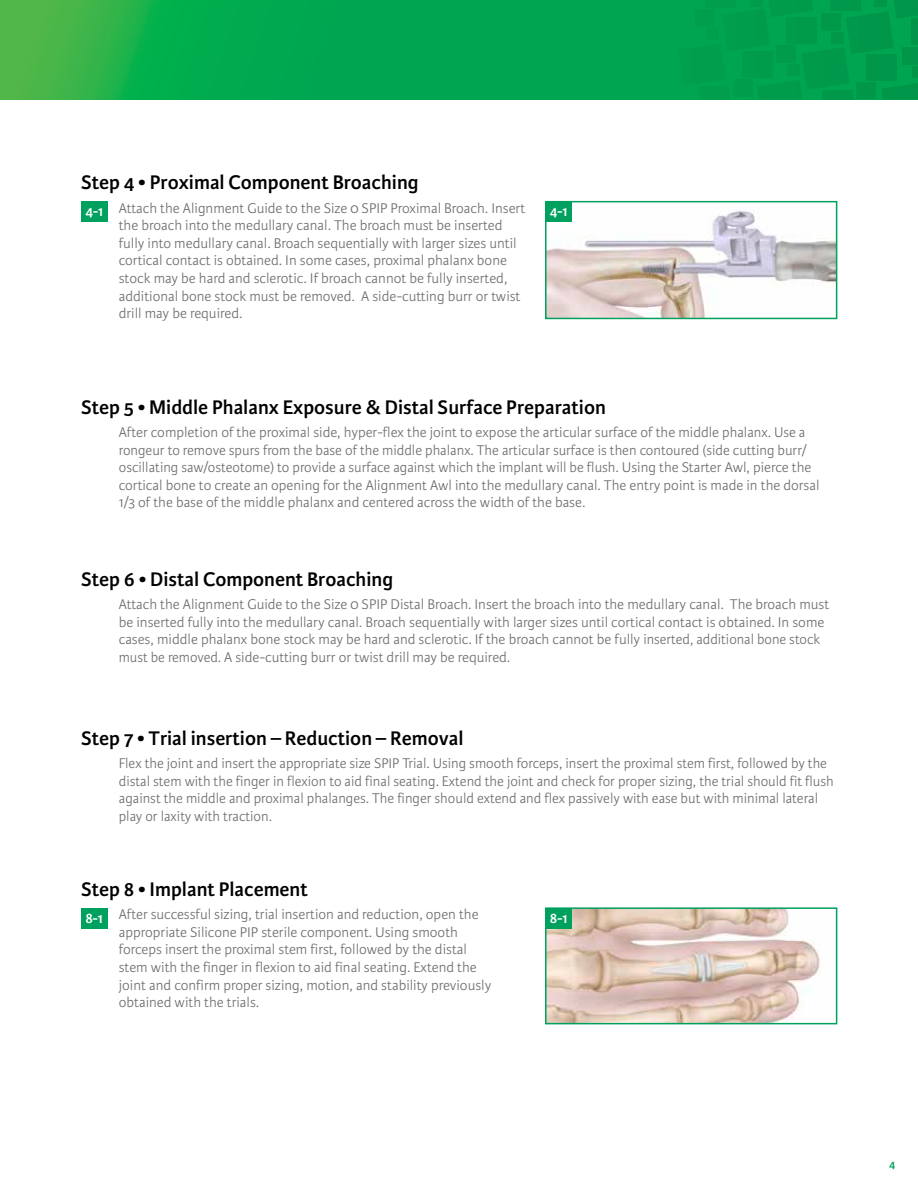
<style>
.page{position:relative;width:918px;height:1188px;background:#fff}
.page>*{position:absolute;margin:0;border:0;box-sizing:border-box;transform-origin:0 0}
.t1{font:600 21px "Karmina Sans";color:#000}
.t2{font:300 15px/17.7px "Karmina Sans";color:#6d6d71}
.t3{font:600 15px "Karmina Sans";color:#fff}
.t4{font:600 12px "Karmina Sans";color:#00a05f}
</style>
<div class="page">
<img style="left:0;top:0;width:678px;height:99px">
<div style="left:678px;top:0;width:240px;height:100px;background:#009e4d"></div>
<img style="left:548px;top:211px;width:286px;height:105px">
<div style="left:545px;top:201px;width:292px;height:118px;border:2px solid #00a05f"></div>
<div style="left:81px;top:201px;width:26px;height:21px;background:#00a05f"></div>
<div style="left:545px;top:201px;width:27px;height:21px;background:#00a05f"></div>
<img style="left:548px;top:910px;width:272px;height:111px">
<div style="left:545px;top:907px;width:292px;height:117px;border:2px solid #00a05f"></div>
<div style="left:81px;top:908px;width:26px;height:21px;background:#00a05f"></div>
<div style="left:545px;top:908px;width:27px;height:21px;background:#00a05f"></div>
<h1 class="t1" style="left:81px;top:170px;width:339px">Step 4 • Proximal Component Broaching</h1>
<p class="t2" style="left:119px;top:199px;width:408px">Attach the Alignment Guide to the Size 0 SPIP Proximal Broach. Insert the broach into the medullary canal. The broach must be inserted fully into medullary canal. Broach sequentially with larger sizes until cortical contact is obtained. In some cases, proximal phalanx bone stock may be hard and sclerotic. If broach cannot be fully inserted, additional bone stock must be removed. A side-cutting burr or twist drill may be required.</p>
<p class="t3" style="left:85px;top:203px;width:20px">4- 1</p>
<p class="t3" style="left:550px;top:203px;width:20px">4- 1</p>
<h1 class="t1" style="left:81px;top:395px;width:526px">Step 5 • Middle Phalanx Exposure &amp; Distal Surface Preparation</h1>
<p class="t2" style="left:119px;top:424px;width:702px">After completion of the proximal side, hyper-flex the joint to expose the articular surface of the middle phalanx. Use a rongeur to remove spurs from the base of the middle phalanx. The articular surface is then contoured (side cutting burr/ oscillating saw/osteotome) to provide a surface against which the implant will be flush. Using the Starter Awl, pierce the cortical bone to create an opening for the Alignment Awl into the medullary canal. The entry point is made in the dorsal 1/3 of the base of the middle phalanx and centered across the width of the base.</p>
<h1 class="t1" style="left:81px;top:567px;width:314px">Step 6 • Distal Component Broaching</h1>
<p class="t2" style="left:119px;top:596px;width:712px">Attach the Alignment Guide to the Size 0 SPIP Distal Broach. Insert the broach into the medullary canal. The broach must be inserted fully into the medullary canal. Broach sequentially with larger sizes until cortical contact is obtained. In some cases, middle phalanx bone stock may be hard and sclerotic. If the broach cannot be fully inserted, additional bone stock must be removed. A side-cutting burr or twist drill may be required.</p>
<h1 class="t1" style="left:81px;top:726px;width:384px">Step 7 • Trial insertion – Reduction – Removal</h1>
<p class="t2" style="left:119px;top:755px;width:717px">Flex the joint and insert the appropriate size SPIP Trial. Using smooth forceps, insert the proximal stem first, followed by the distal stem with the finger in flexion to aid final seating. Extend the joint and check for proper sizing, the trial should fit flush against the middle and proximal phalanges. The finger should extend and flex passively with ease but with minimal lateral play or laxity with traction.</p>
<h1 class="t1" style="left:81px;top:877px;width:228px">Step 8 • Implant Placement</h1>
<p class="t2" style="left:119px;top:906px;width:374px">After successful sizing, trial insertion and reduction, open the appropriate Silicone PIP sterile component. Using smooth forceps insert the proximal stem first, followed by the distal stem with the finger in flexion to aid final seating. Extend the joint and confirm proper sizing, motion, and stability previously obtained with the trials.</p>
<p class="t3" style="left:86px;top:909px;width:19px">8- 1</p>
<p class="t3" style="left:550px;top:909px;width:19px">8- 1</p>
<p class="t4" style="left:889px;top:1158px;width:8px">4</p>
</div>
